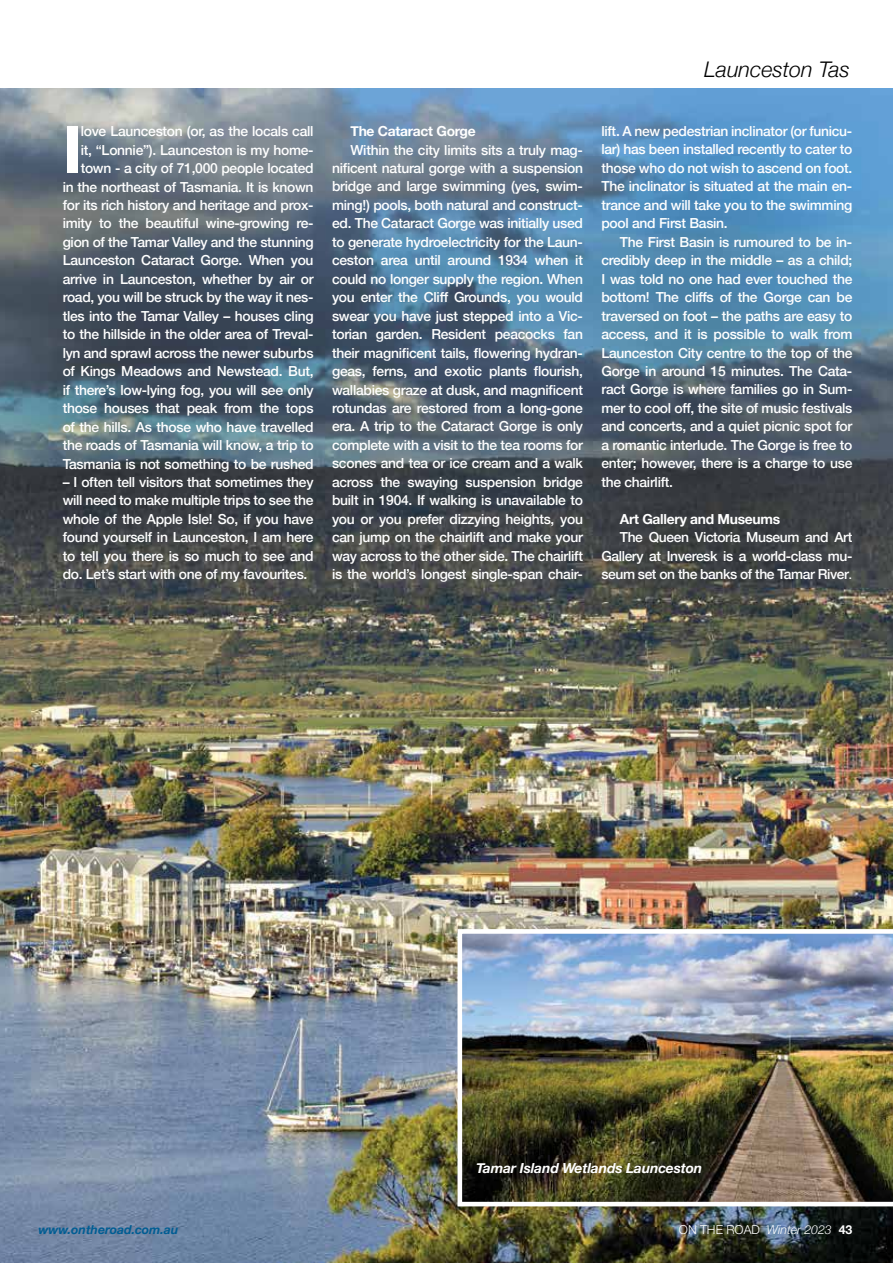
<style>
.page{position:relative;width:893px;height:1263px;background:#fff}
.page>*{position:absolute;margin:0;border:0;box-sizing:border-box;transform-origin:0 0}
.t1{font:700 65.55px "Helvetica Neue";color:#fff}
.t2{font:italic 300 21.6px "Helvetica Neue";color:#000}
.t3{font:500 13.8px/18.5px "Helvetica Neue";letter-spacing:-.02em;color:#fff;text-align:justify}
.t4{font:700 13.8px "Helvetica Neue";letter-spacing:-.02em;color:#fff}
.t5{font:italic 700 13.8px "Helvetica Neue";letter-spacing:-.01em;color:#fff}
.t6{font:italic 300 12.3px "Helvetica Neue";color:#fff}
.t7{font:italic 700 12.3px "Helvetica Neue";color:#005d93}
.s1{font-weight:400}
.s2{font-style:normal}
.s3{font-weight:700;font-style:normal}
</style>
<div class="page">
<img style="left:0;top:89px;width:893px;height:1174px">
<img style="left:457px;top:929px;width:436px;height:277px">
<h2 class="t2" style="left:704px;top:52px;width:147px">Launceston Tas</h2>
<p class="t3" style="left:63px;top:121px;width:252px;text-align:right">love Launceston (or, as the locals call<br>it, “Lonnie”). Launceston is my home&shy;town - a city of 71,000 people located<br>in the northeast of Tasmania. It is known for its rich history and heritage and prox&shy;imity to the beautiful wine-growing re&shy;gion of the Tamar Valley and the stunning Launceston Cataract Gorge. When you arrive in Launceston, whether by air or road, you will be struck by the way it nes&shy;tles into the Tamar Valley – houses cling to the hillside in the older area of Treval&shy;lyn and sprawl across the newer suburbs of Kings Meadows and Newstead. But, if there’s low-lying fog, you will see only those houses that peak from the tops of the hills. As those who have travelled the roads of Tasmania will know, a trip to Tasmania is not something to be rushed</p>
<p class="t3" style="left:63px;top:472px;width:252px">– I often tell visitors that sometimes they will need to make multiple trips to see the whole of the Apple Isle! So, if you have found yourself in Launceston, I am here to tell you there is so much to see and do. Let’s start with one of my favourites.</p>
<h1 class="t1" style="left:63px;top:98px;width:21px">I</h1>
<p class="t4" style="left:350px;top:120px;width:127px">The Cataract Gorge</p>
<p class="t3" style="left:332px;top:139px;width:252px;text-indent:18px">Within the city limits sits a truly mag&shy;nificent natural gorge with a suspension bridge and large swimming (yes, swim&shy;ming!) pools, both natural and construct&shy;ed. The Cataract Gorge was initially used to generate hydroelectricity for the Laun&shy;ceston area until around 1934 when it could no longer supply the region. When you enter the Cliff Grounds, you would swear you have just stepped into a Vic&shy;torian garden. Resident peacocks fan their magnificent tails, flowering hydran&shy;geas, ferns, and exotic plants flourish, wallabies graze at dusk, and magnificent rotundas are restored from a long-gone era. A trip to the Cataract Gorge is only complete with a visit to the tea rooms for scones and tea or ice cream and a walk across the swaying suspension bridge built in 1904. If walking is unavailable to you or you prefer dizzying heights, you can jump on the chairlift and make your way across to the other side. The chairlift is the world’s longest single-span chair-</p>
<p class="t3" style="left:601px;top:121px;width:252px">lift. A new pedestrian inclinator (or funicu&shy;lar) has been installed recently to cater to those who do not wish to ascend on foot.<br>The inclinator is situated at the main en&shy;trance and will take you to the swimming pool and First Basin.</p>
<p class="t3" style="left:601px;top:231px;width:252px;text-indent:18px">The First Basin is rumoured to be in&shy;credibly deep in the middle – as a child; I was told no one had ever touched the bottom! The cliffs of the Gorge can be traversed on foot – the paths are easy to access, and it is possible to walk from Launceston City centre to the top of the Gorge in around 15 minutes. The Cata&shy;ract Gorge is where families go in Sum&shy;mer to cool off, the site of music festivals and concerts, and a quiet picnic spot for a romantic interlude. The Gorge is free to enter; however, there is a charge to use the chairlift.</p>
<p class="t4" style="left:620px;top:508px;width:162px">Art Gallery and Museums</p>
<p class="t3" style="left:601px;top:527px;width:252px;text-indent:18px">The Queen Victoria Museum and Art Gallery at Inveresk is a world-class mu&shy;seum set on the banks of the Tamar River<span class="s1">.</span></p>
<p class="t5" style="left:476px;top:1158px;width:228px">Tamar Island Wetlands Launceston</p>
<p class="t7" style="left:38px;top:1219px;width:142px">www.ontheroad.com.au</p>
<p class="t6" style="left:679px;top:1219px;width:175px"><span class="s2">ON THE ROAD</span> Winter 2023 <span class="s3">43</span></p>
</div>
